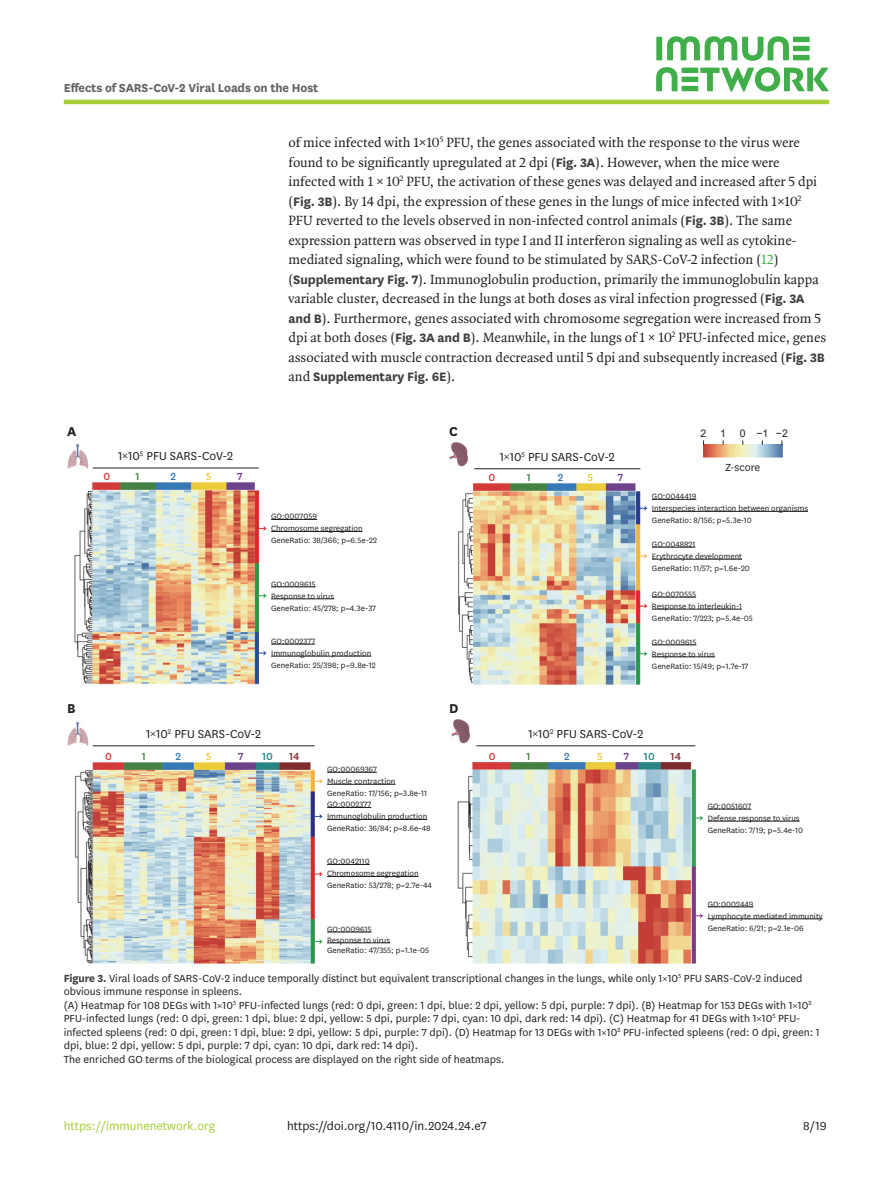
<style>
.page{position:relative;width:893px;height:1191px;background:#fff}
.page>*{position:absolute;margin:0;border:0;box-sizing:border-box;transform-origin:0 0}
.t1{font:700 15px "National";color:#231f20}
.body_p{font:14.25px/19.5px "Quadraat OT";color:#231f20}
.doi_running_footer{font:13.5px "National";color:#231f20}
.alt-title-type{font:700 13.5px "National";letter-spacing:-.01em;color:#636366}
.t2{font:13.5px "National";color:#a6ce39}
.fig_caption{font:12px/13.5px "National";color:#231f20}
.t3{font:500 12px "National";color:#268484}
.t4{font:500 12px "National";color:#d53a3b}
.t5{font:500 12px "National";color:#468144}
.t6{font:500 12px "National";color:#3779b7}
.t7{font:500 12px "National";color:#ebcb3a}
.t8{font:500 12px "National";color:#7e2c2e}
.t9{font:500 12px "National";color:#6e418d}
.t10{font:10.5px "Arial";color:#231f20}
.t11{font:9px/12px "National";color:#231f20}
.s1{font-family:"National";font-weight:700;color:#3e3e3f}
.s2{color:#40ae49}
.s3{color:#6e418d}
.s4{font-weight:700;color:#3e3e3f}
</style>
<div class="page">
<hr style="left:64px;top:100px;width:765px;height:4px;background:#a6ce39">
<svg style="left:656px;top:36px;width:173px;height:56px"></svg>
<img style="left:74px;top:483px;width:185px;height:201px">
<img style="left:67px;top:444px;width:21px;height:24px">
<hr style="left:271px;top:519px;width:46px;height:1px;background:#231f20">
<hr style="left:271px;top:531px;width:92px;height:1px;background:#231f20">
<svg style="left:259px;top:526px;width:8px;height:5px"></svg>
<hr style="left:271px;top:586px;width:45px;height:1px;background:#231f20">
<hr style="left:271px;top:598px;width:63px;height:1px;background:#231f20">
<svg style="left:259px;top:593px;width:8px;height:5px"></svg>
<hr style="left:271px;top:644px;width:44px;height:1px;background:#231f20">
<hr style="left:271px;top:656px;width:100px;height:1px;background:#231f20">
<svg style="left:259px;top:650px;width:8px;height:6px"></svg>
<hr style="left:93px;top:467px;width:166px;height:1px;background:#231f20">
<img style="left:75px;top:762px;width:240px;height:202px">
<hr style="left:327px;top:864px;width:43px;height:1px;background:#231f20">
<hr style="left:327px;top:876px;width:92px;height:1px;background:#231f20">
<svg style="left:315px;top:871px;width:8px;height:5px"></svg>
<hr style="left:327px;top:931px;width:45px;height:1px;background:#231f20">
<hr style="left:327px;top:942px;width:63px;height:1px;background:#231f20">
<svg style="left:315px;top:939px;width:8px;height:5px"></svg>
<hr style="left:327px;top:807px;width:44px;height:1px;background:#231f20">
<hr style="left:327px;top:819px;width:100px;height:1px;background:#231f20">
<svg style="left:315px;top:814px;width:8px;height:5px"></svg>
<hr style="left:327px;top:772px;width:50px;height:1px;background:#231f20">
<hr style="left:327px;top:784px;width:68px;height:1px;background:#231f20">
<svg style="left:315px;top:778px;width:8px;height:6px"></svg>
<img style="left:67px;top:722px;width:21px;height:24px">
<hr style="left:93px;top:745px;width:222px;height:1px;background:#231f20">
<img style="left:458px;top:483px;width:183px;height:201px">
<img style="left:449px;top:442px;width:19px;height:25px">
<hr style="left:474px;top:468px;width:166px;height:1px;background:#231f20">
<hr style="left:652px;top:597px;width:44px;height:1px;background:#231f20">
<hr style="left:652px;top:609px;width:90px;height:1px;background:#231f20">
<svg style="left:640px;top:603px;width:8px;height:6px"></svg>
<hr style="left:652px;top:547px;width:43px;height:1px;background:#231f20">
<hr style="left:652px;top:559px;width:90px;height:1px;background:#231f20">
<svg style="left:640px;top:553px;width:8px;height:6px"></svg>
<hr style="left:652px;top:644px;width:44px;height:1px;background:#231f20">
<hr style="left:652px;top:656px;width:63px;height:1px;background:#231f20">
<svg style="left:640px;top:651px;width:8px;height:5px"></svg>
<hr style="left:652px;top:499px;width:44px;height:1px;background:#231f20">
<hr style="left:652px;top:511px;width:156px;height:1px;background:#231f20">
<svg style="left:640px;top:505px;width:8px;height:6px"></svg>
<img style="left:457px;top:762px;width:238px;height:202px">
<img style="left:451px;top:719px;width:19px;height:25px">
<hr style="left:476px;top:745px;width:219px;height:1px;background:#231f20">
<hr style="left:708px;top:809px;width:43px;height:1px;background:#231f20">
<hr style="left:708px;top:821px;width:92px;height:1px;background:#231f20">
<svg style="left:695px;top:815px;width:8px;height:5px"></svg>
<hr style="left:708px;top:906px;width:45px;height:1px;background:#231f20">
<hr style="left:708px;top:918px;width:115px;height:1px;background:#231f20">
<svg style="left:695px;top:913px;width:8px;height:5px"></svg>
<img style="left:703px;top:444px;width:79px;height:13px">
<p class="alt-title-type" style="left:64px;top:78px;width:256px">Effects of SARS-CoV-2 Viral Loads on the Host</p>
<p class="t1" style="left:67px;top:420px;width:11px">A</p>
<p class="t1" style="left:67px;top:698px;width:10px">B</p>
<p class="body_p" style="left:289px;top:133px;width:539px">of mice infected with 1×10<sup>5</sup> PFU, the genes associated with the response to the virus were found to be significantly upregulated at 2 dpi (<span class="s1">Fig. 3A</span>). However, when the mice were infected with 1 × 10<sup>2</sup> PFU, the activation of these genes was delayed and increased after 5 dpi (<span class="s1">Fig. 3B</span>). By 14 dpi, the expression of these genes in the lungs of mice infected with 1×10<sup>2<br></sup>PFU reverted to the levels observed in non-infected control animals (<span class="s1">Fig. 3B</span>). The same expression pattern was observed in type I and II interferon signaling as well as cytokine&shy;mediated signaling, which were found to be stimulated by SARS-CoV-2 infection (<span class="s2">12</span>) (<span class="s1">Supplementary Fig. 7</span>). Immunoglobulin production, primarily the immunoglobulin kappa variable cluster, decreased in the lungs at both doses as viral infection progressed (<span class="s1">Fig. 3A and B</span>). Furthermore, genes associated with chromosome segregation were increased from 5 dpi at both doses (<span class="s1">Fig. 3A and B</span>). Meanwhile, in the lungs of 1 × 10<sup>2</sup> PFU-infected mice, genes associated with muscle contraction decreased until 5 dpi and subsequently increased (<span class="s1">Fig. 3B </span>and <span class="s1">Supplementary Fig. 6E</span>).</p>
<p class="doi_running_footer" style="left:118px;top:447px;width:116px">1×10<sup>5</sup> PFU SARS-CoV-2</p>
<p class="t4" style="left:103px;top:468px;width:8px">0</p>
<p class="t5" style="left:135px;top:468px;width:6px">1</p>
<p class="t6" style="left:170px;top:468px;width:7px">2</p>
<p class="t7" style="left:206px;top:468px;width:7px">5</p>
<p class="t9" style="left:237px;top:468px;width:7px">7</p>
<p class="t1" style="left:449px;top:420px;width:10px">C</p>
<p class="doi_running_footer" style="left:500px;top:448px;width:116px">1×10<sup>5</sup> PFU SARS-CoV-2</p>
<p class="t4" style="left:488px;top:469px;width:8px">0</p>
<p class="t5" style="left:527px;top:469px;width:6px">1</p>
<p class="t6" style="left:558px;top:469px;width:7px">2</p>
<p class="t7" style="left:587px;top:469px;width:7px">5</p>
<p class="t9" style="left:618px;top:469px;width:7px">7</p>
<p class="t10" style="left:701px;top:426px;width:7px">2</p>
<p class="t10" style="left:720px;top:426px;width:7px">1</p>
<p class="t10" style="left:740px;top:426px;width:50px">0 −1 −2</p>
<p class="fig_caption" style="left:725px;top:460px;width:36px">Z-score</p>
<p class="t11" style="left:271px;top:510px;width:107px">GO:0007059<br>Chromosome segregation<br>GeneRatio: 38/366; p=6.5e-22</p>
<p class="t11" style="left:652px;top:490px;width:158px">GO:0044419<br>Interspecies interaction between organisms<br>GeneRatio: 8/156; p=5.3e-10</p>
<p class="t11" style="left:652px;top:538px;width:100px">GO:0048821<br>Erythrocyte development<br>GeneRatio: 11/57; p=1.6e-20</p>
<p class="t11" style="left:271px;top:577px;width:106px">GO:0009615<br>Response to virus<br>GeneRatio: 45/278; p=4.3e-37</p>
<p class="t11" style="left:271px;top:635px;width:106px">GO:0002377<br>Immunoglobulin production<br>GeneRatio: 25/398; p=9.8e-12</p>
<p class="t11" style="left:652px;top:588px;width:102px">GO:0070555<br>Response to interleukin-1<br>GeneRatio: 7/223; p=5.4e-05</p>
<p class="t11" style="left:652px;top:635px;width:98px">GO:0009615<br>Response to virus<br>GeneRatio: 15/49; p=1.7e-17</p>
<p class="t1" style="left:449px;top:698px;width:11px">D</p>
<p class="doi_running_footer" style="left:146px;top:725px;width:116px">1×10<sup>2</sup> PFU SARS-CoV-2</p>
<p class="doi_running_footer" style="left:528px;top:725px;width:116px">1×10<sup>2</sup> PFU SARS-CoV-2</p>
<p class="t4" style="left:105px;top:747px;width:8px">0</p>
<p class="t5" style="left:142px;top:747px;width:6px">1</p>
<p class="t6" style="left:175px;top:747px;width:7px">2</p>
<p class="t7" style="left:206px;top:747px;width:7px">5</p>
<p class="t9" style="left:238px;top:747px;width:7px">7</p>
<p class="t3" style="left:262px;top:747px;width:12px">10</p>
<p class="t8" style="left:289px;top:747px;width:12px">14</p>
<p class="t11" style="left:327px;top:763px;width:101px">GO:00069367<br>Muscle contraction<br>GeneRatio: 17/156; p=3.8e-11</p>
<p class="t11" style="left:327px;top:798px;width:105px">GO:0002377<br>Immunoglobulin production<br>GeneRatio: 36/84; p=8.6e-48</p>
<p class="t11" style="left:327px;top:855px;width:106px">GO:0042110<br>Chromosome segregation<br>GeneRatio: 53/278; p=2.7e-44</p>
<p class="t11" style="left:327px;top:923px;width:104px;line-height:10.8px">GO:0009615<br>Response to virus<br>GeneRatio: 47/355; p=1.1e-05</p>
<p class="t4" style="left:489px;top:747px;width:8px">0</p>
<p class="t5" style="left:527px;top:747px;width:6px">1</p>
<p class="t6" style="left:564px;top:747px;width:7px">2</p>
<p class="t7" style="left:597px;top:747px;width:7px">5</p>
<p class="t3" style="left:624px;top:747px;width:32px"><span class="s3">7</span> 10</p>
<p class="t8" style="left:671px;top:747px;width:12px">14</p>
<p class="t11" style="left:708px;top:799px;width:97px">GO:0051607<br>Defense response to virus<br>GeneRatio: 7/19; p=5.4e-10</p>
<p class="t11" style="left:708px;top:897px;width:117px">GO:0002449<br>Lymphocyte mediated immunity<br>GeneRatio: 6/21; p=2.1e-06</p>
<p class="fig_caption" style="left:64px;top:970px;width:757px"><span class="s4">Figure 3.</span> Viral loads of SARS-CoV-2 induce temporally distinct but equivalent transcriptional changes in the lungs, while only 1×10<sup>5</sup> PFU SARS-CoV-2 induced obvious immune response in spleens.<br>(A) Heatmap for 108 DEGs with 1×10<sup>5</sup> PFU-infected lungs (red: 0 dpi, green: 1 dpi, blue: 2 dpi, yellow: 5 dpi, purple: 7 dpi). (B) Heatmap for 153 DEGs with 1×10<sup>2<br></sup>PFU-infected lungs (red: 0 dpi, green: 1 dpi, blue: 2 dpi, yellow: 5 dpi, purple: 7 dpi, cyan: 10 dpi, dark red: 14 dpi). (C) Heatmap for 41 DEGs with 1×10<sup>5</sup> PFU&shy;infected spleens (red: 0 dpi, green: 1 dpi, blue: 2 dpi, yellow: 5 dpi, purple: 7 dpi). (D) Heatmap for 13 DEGs with 1×10<sup>2</sup> PFU-infected spleens (red: 0 dpi, green: 1 dpi, blue: 2 dpi, yellow: 5 dpi, purple: 7 dpi, cyan: 10 dpi, dark red: 14 dpi).<br>The enriched GO terms of the biological process are displayed on the right side of heatmaps.</p>
<p class="t2" style="left:64px;top:1116px;width:153px">https://immunenetwork.org</p>
<p class="doi_running_footer" style="left:287px;top:1116px;width:201px">https://doi.org/10.4110/in.2024.24.e7</p>
<p class="doi_running_footer" style="left:803px;top:1116px;width:25px">8/19</p>
</div>
